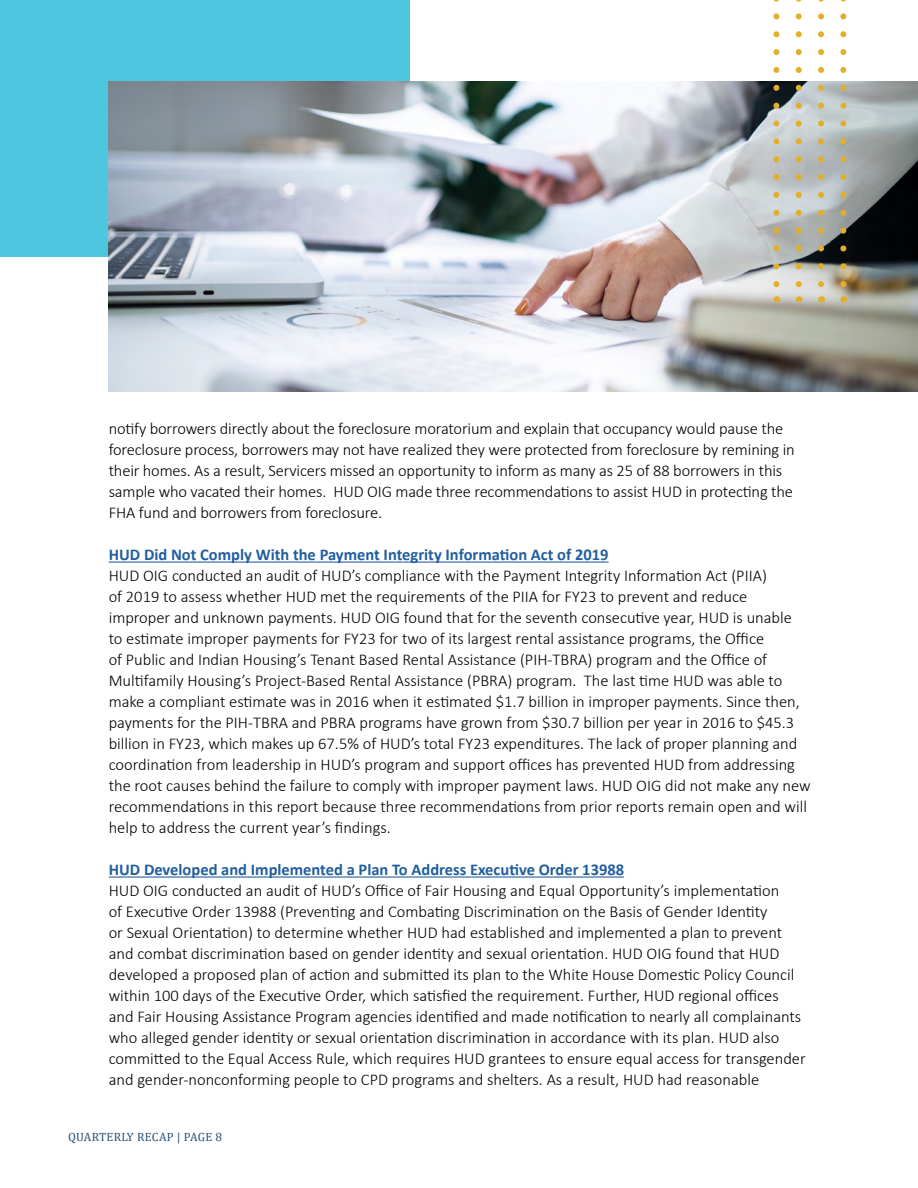
<style>
.page{position:relative;width:918px;height:1188px;background:#fff}
.page>*{position:absolute;margin:0;border:0;box-sizing:border-box;transform-origin:0 0}
.t1{font:300 16.5px/21px "Calibri";color:#000}
.t2{font:700 16.5px "Calibri";color:#215e9e}
.t3{font:12px "Cambria";letter-spacing:.025em;color:#265273}
</style>
<div class="page">
<div style="left:0;top:0;width:410px;height:257px;background:#4fc6e0"></div>
<hr style="left:109px;top:562px;width:500px;height:1px;background:#215e9e">
<hr style="left:109px;top:877px;width:515px;height:1px;background:#215e9e">
<img style="left:109px;top:81px;width:809px;height:311px">
<svg style="left:773px;top:0;width:6px;height:302px"></svg>
<svg style="left:796px;top:0;width:6px;height:302px"></svg>
<svg style="left:818px;top:0;width:6px;height:302px"></svg>
<svg style="left:840px;top:0;width:6px;height:302px"></svg>
<p class="t1" style="left:109px;top:418px;width:688px">notify borrowers directly about the foreclosure moratorium and explain that occupancy would pause the foreclosure process, borrowers may not have realized they were protected from foreclosure by remining in their homes. As a result, Servicers missed an opportunity to inform as many as 25 of 88 borrowers in this sample who vacated their homes. HUD OIG made three recommendations to assist HUD in protecting the FHA fund and borrowers from foreclosure.</p>
<h3 class="t2" style="left:109px;top:543px;width:501px">HUD Did Not Comply With the Payment Integrity Information Act of 2019</h3>
<p class="t1" style="left:109px;top:565px;width:703px">HUD OIG conducted an audit of HUD’s compliance with the Payment Integrity Information Act (PIIA)<br>of 2019 to assess whether HUD met the requirements of the PIIA for FY23 to prevent and reduce improper and unknown payments. HUD OIG found that for the seventh consecutive year, HUD is unable<br>to estimate improper payments for FY23 for two of its largest rental assistance programs, the Office<br>of Public and Indian Housing’s Tenant Based Rental Assistance (PIH-TBRA) program and the Office of Multifamily Housing’s Project-Based Rental Assistance (PBRA) program. The last time HUD was able to make a compliant estimate was in 2016 when it estimated $1.7 billion in improper payments. Since then, payments for the PIH-TBRA and PBRA programs have grown from $30.7 billion per year in 2016 to $45.3 billion in FY23, which makes up 67.5% of HUD’s total FY23 expenditures. The lack of proper planning and coordination from leadership in HUD’s program and support offices has prevented HUD from addressing the root causes behind the failure to comply with improper payment laws. HUD OIG did not make any new recommendations in this report because three recommendations from prior reports remain open and will help to address the current year’s findings.</p>
<h3 class="t2" style="left:109px;top:858px;width:517px">HUD Developed and Implemented a Plan To Address Executive Order 13988</h3>
<p class="t1" style="left:109px;top:880px;width:699px">HUD OIG conducted an audit of HUD’s Office of Fair Housing and Equal Opportunity’s implementation<br>of Executive Order 13988 (Preventing and Combating Discrimination on the Basis of Gender Identity<br>or Sexual Orientation) to determine whether HUD had established and implemented a plan to prevent and combat discrimination based on gender identity and sexual orientation. HUD OIG found that HUD developed a proposed plan of action and submitted its plan to the White House Domestic Policy Council within 100 days of the Executive Order, which satisfied the requirement. Further, HUD regional offices and Fair Housing Assistance Program agencies identified and made notification to nearly all complainants who alleged gender identity or sexual orientation discrimination in accordance with its plan. HUD also committed to the Equal Access Rule, which requires HUD grantees to ensure equal access for transgender and gender-nonconforming people to CPD programs and shelters. As a result, HUD had reasonable</p>
<p class="t3" style="left:68px;top:1129px;width:156px">QUARTERLY RECAP | PAGE 8</p>
</div>
